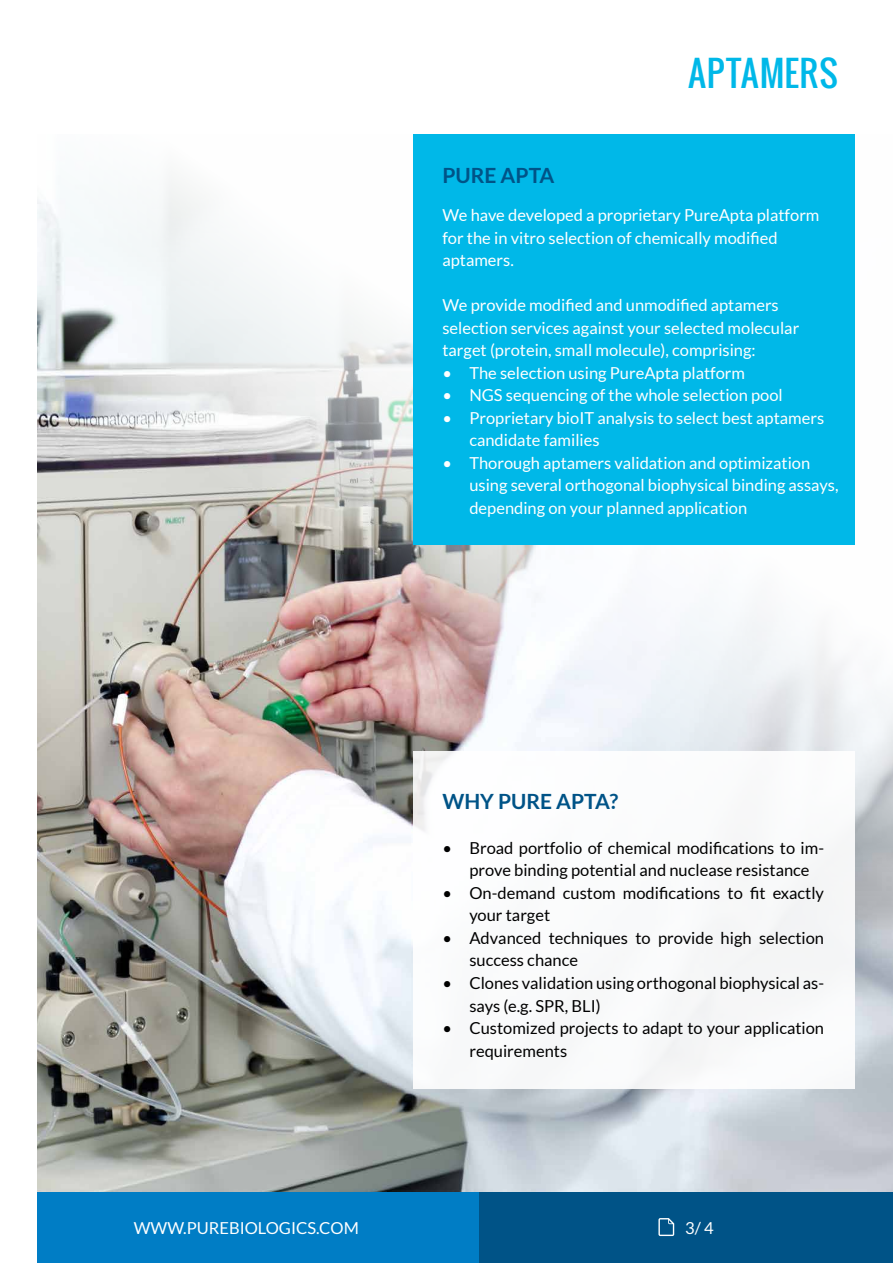
<style>
.page{position:relative;width:893px;height:1263px;background:#fff}
.page>*{position:absolute;margin:0;border:0;box-sizing:border-box;transform-origin:0 0}
.t1{font:34.5px "Oswald";color:#00b8e8}
.t2{font:700 21px "Lato";color:#005387}
.t3{font:16.5px/22.5px "Lato";color:#fff}
.t4{font:16.5px/22.5px "Lato";color:#000}
</style>
<div class="page">
<img style="left:37px;top:179px;width:856px;height:1013px">
<div style="left:64px;top:1192px;width:829px;height:71px;background:#005387"></div>
<div style="left:413px;top:134px;width:442px;height:411px;background:#00b8e8"></div>
<div style="left:413px;top:751px;width:442px;height:338px;background:#fff"></div>
<div style="left:37px;top:1192px;width:442px;height:71px;background:#007dc5"></div>
<svg style="left:658px;top:1218px;width:16px;height:18px"></svg>
<h1 class="t1" style="left:687px;top:47px;width:153px">APTAMERS</h1>
<p class="t2" style="left:442px;top:163px;width:114px">PURE APTA</p>
<p class="t3" style="left:442px;top:204px;width:379px">We have developed a proprietary PureApta platform for the in vitro selection of chemically modified aptamers.</p>
<p class="t3" style="left:442px;top:294px;width:358px">We provide modified and unmodified aptamers selection services against your selected molecular target (protein, small molecule), comprising:</p>
<p class="t3" style="left:442px;top:361px;width:304px">• The selection using PureApta platform</p>
<p class="t3" style="left:442px;top:384px;width:342px">• NGS sequencing of the whole selection pool</p>
<p class="t3" style="left:469px;top:406px;width:356px;text-indent:-27px">• Proprietary bioIT analysis to select best aptamers candidate families</p>
<p class="t3" style="left:469px;top:451px;width:371px;text-indent:-27px">• Thorough aptamers validation and optimization using several orthogonal biophysical binding assays, depending on your planned application</p>
<p class="t2" style="left:442px;top:790px;width:177px">WHY PURE APTA?</p>
<p class="t4" style="left:469px;top:837px;width:356px;text-indent:-27px">• Broad portfolio of chemical modifications to im&shy;prove binding potential and nuclease resistance</p>
<p class="t4" style="left:469px;top:882px;width:356px;text-indent:-27px">• On-demand custom modifications to fit exactly your target</p>
<p class="t4" style="left:469px;top:927px;width:356px;text-indent:-27px">• Advanced techniques to provide high selection success chance</p>
<p class="t4" style="left:469px;top:972px;width:356px;text-indent:-27px">• Clones validation using orthogonal biophysical as&shy;says (e.g. SPR, BLI)</p>
<p class="t4" style="left:469px;top:1017px;width:356px;text-indent:-27px">• Customized projects to adapt to your application requirements</p>
<p class="t3" style="left:134px;top:1216px;width:227px">WWW.PUREBIOLOGICS.COM</p>
<p class="t3" style="left:685px;top:1216px;width:30px">3/ 4</p>
</div>
